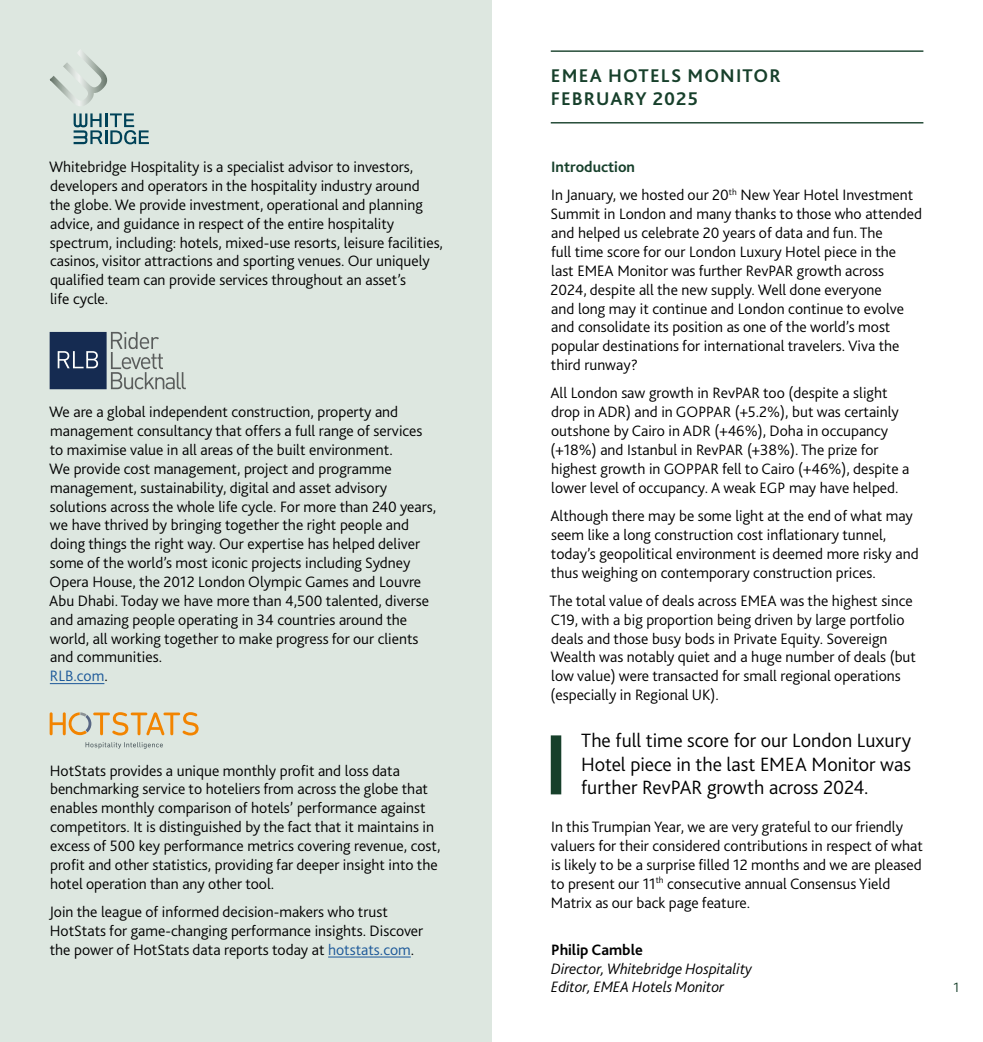
<style>
.page{position:relative;width:983px;height:1042px;background:#fff}
.page>*{position:absolute;margin:0;border:0;box-sizing:border-box;transform-origin:0 0}
.t1{font:300 20.12px/23.6px "Bliss";color:#000;text-align:justify}
.t2{font:700 19.25px/23.1px "Bliss";letter-spacing:.06em;color:#17402b}
.t3{font:300 15.75px/18.9px "Bliss";color:#000}
.t4{font:italic 300 15.75px/18.9px "Bliss";color:#000}
.t5{font:700 15.75px "Bliss";color:#000}
.t6{font:300 14px "Bliss";color:#17402b}
.s1{color:#1b5899}
.s2{font-weight:700;color:#17402b}
</style>
<div class="page">
<div style="left:0;top:0;width:491px;height:1042px;background:#dde7e0"></div>
<hr style="left:550px;top:50px;width:373px;height:2px;background:#17402b">
<hr style="left:550px;top:122px;width:373px;height:1px;background:#17402b">
<div style="left:550px;top:735px;width:11px;height:59px;background:#17402b"></div>
<hr style="left:50px;top:683px;width:54px;height:1px;background:#1b5899">
<hr style="left:328px;top:956px;width:82px;height:1px;background:#1b5899">
<svg style="left:74px;top:113px;width:75px;height:31px"></svg>
<svg style="left:50px;top:50px;width:57px;height:56px"></svg>
<svg style="left:50px;top:332px;width:136px;height:57px"></svg>
<svg style="left:85px;top:742px;width:78px;height:7px"></svg>
<svg style="left:50px;top:712px;width:148px;height:23px"></svg>
<p class="t3" style="left:49px;top:157px;width:395px">Whitebridge Hospitality is a specialist advisor to investors, developers and operators in the hospitality industry around the globe. We provide investment, operational and planning advice, and guidance in respect of the entire hospitality spectrum, including: hotels, mixed-use resorts, leisure facilities, casinos, visitor attractions and sporting venues. Our uniquely qualified team can provide services throughout an asset’s<br>life cycle.</p>
<p class="t3" style="left:49px;top:402px;width:388px">We are a global independent construction, property and management consultancy that offers a full range of services to maximise value in all areas of the built environment.<br>We provide cost management, project and programme management, sustainability, digital and asset advisory solutions across the whole life cycle. For more than 240 years, we have thrived by bringing together the right people and doing things the right way. Our expertise has helped deliver some of the world’s most iconic projects including Sydney Opera House, the 2012 London Olympic Games and Louvre Abu Dhabi. Today we have more than 4,500 talented, diverse and amazing people operating in 34 countries around the world, all working together to make progress for our clients and communities.<br><span class="s1">RLB.com</span>.</p>
<p class="t3" style="left:50px;top:761px;width:392px">HotStats provides a unique monthly profit and loss data benchmarking service to hoteliers from across the globe that enables monthly comparison of hotels’ performance against competitors. It is distinguished by the fact that it maintains in excess of 500 key performance metrics covering revenue, cost, profit and other statistics, providing far deeper insight into the hotel operation than any other tool.</p>
<p class="t3" style="left:49px;top:902px;width:375px">Join the league of informed decision-makers who trust<br>HotStats for game-changing performance insights. Discover the power of HotStats data reports today at <span class="s1">hotstats.com</span>.</p>
<p class="t2" style="left:551px;top:64px;width:231px">EMEA HOTELS MONITOR<br>FEBRUARY 2025</p>
<p class="t3" style="left:551px;top:153px;width:363px;line-height:28.3px"><span class="s2">Introduction<br></span>In January, we hosted our 20<sup>th</sup> New Year Hotel Investment</p>
<p class="t3" style="left:550px;top:205px;width:373px">Summit in London and many thanks to those who attended and helped us celebrate 20 years of data and fun. The<br>full time score for our London Luxury Hotel piece in the<br>last EMEA Monitor was further RevPAR growth across 2024, despite all the new supply. Well done everyone<br>and long may it continue and London continue to evolve and consolidate its position as one of the world’s most popular destinations for international travelers. Viva the third runway?</p>
<p class="t3" style="left:550px;top:384px;width:360px">All London saw growth in RevPAR too (despite a slight drop in ADR) and in GOPPAR (+5.2%), but was certainly outshone by Cairo in ADR (+46%), Doha in occupancy (+18%) and Istanbul in RevPAR (+38%). The prize for highest growth in GOPPAR fell to Cairo (+46%), despite a lower level of occupancy. A weak EGP may have helped.</p>
<p class="t3" style="left:550px;top:506px;width:370px">Although there may be some light at the end of what may seem like a long construction cost inflationary tunnel, today’s geopolitical environment is deemed more risky and thus weighing on contemporary construction prices.</p>
<p class="t3" style="left:549px;top:591px;width:368px">The total value of deals across EMEA was the highest since C19, with a big proportion being driven by large portfolio deals and those busy bods in Private Equity. Sovereign Wealth was notably quiet and a huge number of deals (but low value) were transacted for small regional operations (especially in Regional UK).</p>
<p class="t1" style="left:581px;top:729px;width:331px">The full time score for our London Luxury Hotel piece in the last EMEA Monitor was further RevPAR growth across 2024.</p>
<p class="t3" style="left:550px;top:817px;width:373px">In this Trumpian Year, we are very grateful to our friendly valuers for their considered contributions in respect of what is likely to be a surprise filled 12 months and we are pleased to present our 11<sup>th</sup> consecutive annual Consensus Yield Matrix as our back page feature.</p>
<p class="t5" style="left:551px;top:939px;width:93px">Philip Camble</p>
<p class="t4" style="left:551px;top:958px;width:202px">Director, Whitebridge Hospitality<br>Editor, EMEA Hotels Monitor</p>
<p class="t6" style="left:953px;top:979px;width:7px">1</p>
</div>
